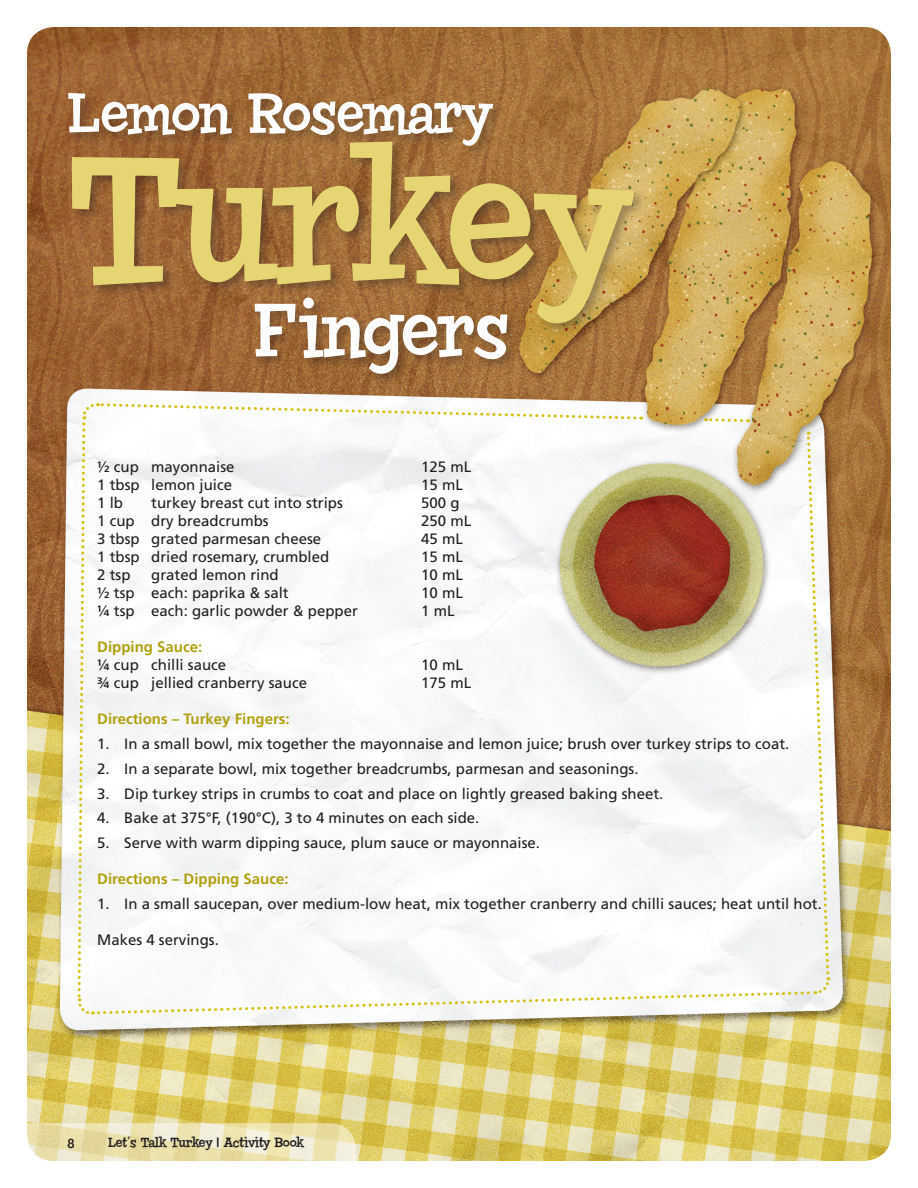
<style>
.page{position:relative;width:918px;height:1188px;background:#fff}
.page>*{position:absolute;margin:0;border:0;box-sizing:border-box;transform-origin:0 0}
.t1{font:180.15px "Chowderhead";letter-spacing:-.01em;color:#e6d573}
.t2{font:75.9px "Chowderhead";letter-spacing:.005em;color:#fff}
.t3{font:56.7px "Chowderhead";color:#fff}
.t4{font:15px "Frutiger";color:#231f20}
.t5{font:700 15px "Frutiger";color:#b1a10e}
.t6{font:13.5px "Chowderhead";letter-spacing:-.005em;color:#231f20}
</style>
<div class="page">
<img style="left:27px;top:27px;width:864px;height:1134px">
<svg style="left:27px;top:1123px;width:329px;height:38px;background:#ece3b5"></svg>
<div style="left:65px;top:90px;width:441px;height:68px;background:#231f20;opacity:.36"></div>
<div style="left:69px;top:138px;width:578px;height:198px;background:#231f20;opacity:.36"></div>
<div style="left:251px;top:294px;width:269px;height:93px;background:#231f20;opacity:.36"></div>
<svg style="left:76px;top:402px;width:755px;height:614px"></svg>
<h3 class="t3" style="left:68px;top:81px;width:424px">Lemon Rosemary</h3>
<h1 class="t1" style="left:68px;top:117px;width:560px">Turkey</h1>
<h2 class="t2" style="left:253px;top:287px;width:258px">Fingers</h2>
<p class="t4" style="left:97px;top:458px;width:139px">½ cup mayonnaise</p>
<p class="t4" style="left:421px;top:458px;width:52px">125 mL</p>
<p class="t4" style="left:97px;top:476px;width:136px">1 tbsp lemon juice</p>
<p class="t4" style="left:421px;top:476px;width:43px">15 mL</p>
<p class="t4" style="left:97px;top:494px;width:27px">1 lb</p>
<p class="t4" style="left:151px;top:494px;width:193px">turkey breast cut into strips</p>
<p class="t4" style="left:421px;top:494px;width:40px">500 g</p>
<p class="t4" style="left:97px;top:512px;width:173px">1 cup dry breadcrumbs</p>
<p class="t4" style="left:421px;top:512px;width:52px">250 mL</p>
<p class="t4" style="left:97px;top:530px;width:226px">3 tbsp grated parmesan cheese</p>
<p class="t4" style="left:421px;top:530px;width:43px">45 mL</p>
<p class="t4" style="left:97px;top:548px;width:234px">1 tbsp dried rosemary, crumbled</p>
<p class="t4" style="left:421px;top:548px;width:43px">15 mL</p>
<p class="t4" style="left:97px;top:566px;width:35px">2 tsp</p>
<p class="t4" style="left:151px;top:566px;width:129px">grated lemon rind</p>
<p class="t4" style="left:421px;top:566px;width:43px">10 mL</p>
<p class="t4" style="left:97px;top:584px;width:193px">½ tsp each: paprika &amp; salt</p>
<p class="t4" style="left:421px;top:584px;width:43px">10 mL</p>
<p class="t4" style="left:97px;top:602px;width:262px">¼ tsp each: garlic powder &amp; pepper</p>
<p class="t4" style="left:421px;top:602px;width:35px">1 mL</p>
<p class="t5" style="left:97px;top:638px;width:107px">Dipping Sauce:</p>
<p class="t4" style="left:97px;top:656px;width:131px">¼ cup chilli sauce</p>
<p class="t4" style="left:421px;top:656px;width:43px">10 mL</p>
<p class="t4" style="left:97px;top:674px;width:211px">¾ cup jellied cranberry sauce</p>
<p class="t4" style="left:421px;top:674px;width:52px">175 mL</p>
<p class="t5" style="left:97px;top:710px;width:194px">Directions – Turkey Fingers:</p>
<p class="t4" style="left:97px;top:735px;width:694px">1. In a small bowl, mix together the mayonnaise and lemon juice; brush over turkey strips to coat.</p>
<p class="t4" style="left:97px;top:760px;width:543px">2. In a separate bowl, mix together breadcrumbs, parmesan and seasonings.</p>
<p class="t4" style="left:97px;top:785px;width:568px">3. Dip turkey strips in crumbs to coat and place on lightly greased baking sheet.</p>
<p class="t4" style="left:97px;top:809px;width:384px">4. Bake at 375°F, (190°C), 3 to 4 minutes on each side.</p>
<p class="t4" style="left:97px;top:834px;width:444px">5. Serve with warm dipping sauce, plum sauce or mayonnaise.</p>
<p class="t5" style="left:97px;top:870px;width:193px">Directions – Dipping Sauce:</p>
<p class="t4" style="left:97px;top:895px;width:726px">1. In a small saucepan, over medium-low heat, mix together cranberry and chilli sauces; heat until hot.</p>
<p class="t4" style="left:97px;top:931px;width:123px">Makes 4 servings.</p>
<p class="t6" style="left:68px;top:1135px;width:9px">8</p>
<p class="t6" style="left:108px;top:1135px;width:197px">Let’s Talk Turkey | Activity Book</p>
</div>
